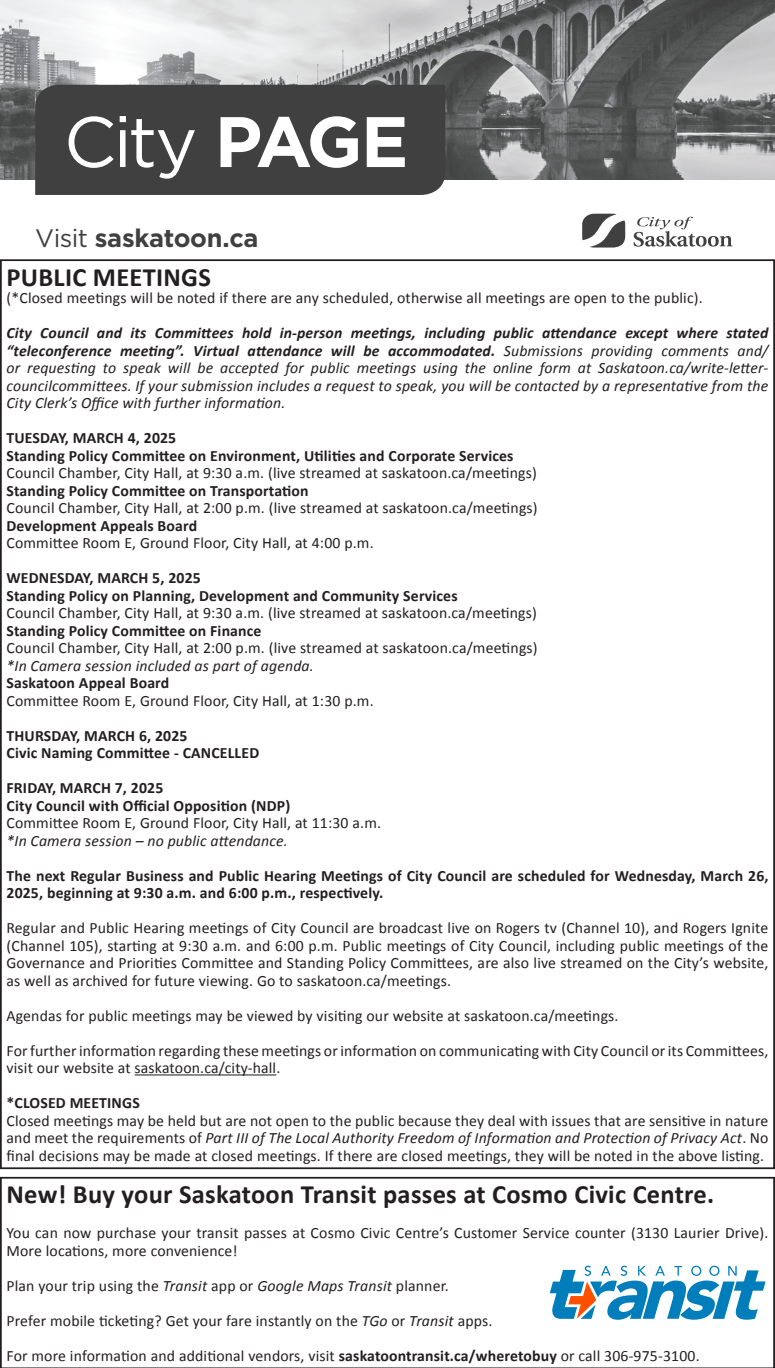
<style>
.page{position:relative;width:775px;height:1368px;background:#fff}
.page>*{position:absolute;margin:0;border:0;box-sizing:border-box;transform-origin:0 0}
.t1{font:71.23px "Gotham";color:#fff}
.t2{font:700 26.43px "Calibri";letter-spacing:.01em;color:#231f20}
.t3{font:700 25.38px "Gotham";letter-spacing:-.01em;color:#3f403f}
.t4{font:15.75px/17.5px "Calibri";letter-spacing:.01em;color:#231f20;text-align:justify}
.t5{font:700 15.75px/17.5px "Calibri";letter-spacing:.01em;color:#231f20}
.t6{font:italic 15.75px/17.5px "Calibri";letter-spacing:.01em;color:#231f20;text-align:justify}
.s1{font-weight:700}
.s2{font-weight:400}
.s3{font-style:italic}
</style>
<div class="page">
<img style="left:0;top:0;width:774px;height:180px">
<svg style="left:582px;top:214px;width:43px;height:34px"></svg>
<svg style="left:633px;top:217px;width:99px;height:30px"></svg>
<div style="left:35px;top:85px;width:410px;height:110px;background:#3f403f"></div>
<hr style="left:134px;top:1074px;width:142px;height:1px;background:#231f20">
<svg style="left:0;top:1177px;width:774px;height:191px"></svg>
<svg style="left:549px;top:1266px;width:216px;height:54px"></svg>
<svg style="left:774px;top:804px;width:1px;height:246px"></svg>
<p class="t1" style="left:64px;top:96px;width:346px">City <span class="s1">PAGE</span></p>
<p class="t3" style="left:35px;top:221px;width:225px"><span class="s2">Visit</span> saskatoon.ca</p>
<p class="t2" style="left:7px;top:258px;width:206px">PUBLIC MEETINGS</p>
<p class="t4" style="left:7px;top:289px;width:697px">(*Closed meetings will be noted if there are any scheduled, otherwise all meetings are open to the public).</p>
<p class="t6" style="left:7px;top:324px;width:763px"><span class="s1">City Council and its Committees hold in-person meetings, including public attendance except where stated “teleconference meeting”. Virtual attendance will be accommodated.</span> Submissions providing comments and/ or requesting to speak will be accepted for public meetings using the online form at Saskatoon.ca/write-letter&shy;councilcommittees. If your submission includes a request to speak, you will be contacted by a representative from the City Clerk’s Office with further information.</p>
<p class="t5" style="left:7px;top:429px;width:171px">TUESDAY, MARCH 4, 2025</p>
<p class="t5" style="left:7px;top:446px;width:508px">Standing Policy Committee on Environment, Utilities and Corporate Services</p>
<p class="t4" style="left:7px;top:464px;width:531px">Council Chamber, City Hall, at 9:30 a.m. (live streamed at saskatoon.ca/meetings)</p>
<p class="t5" style="left:7px;top:481px;width:303px">Standing Policy Committee on Transportation</p>
<p class="t4" style="left:7px;top:499px;width:532px">Council Chamber, City Hall, at 2:00 p.m. (live streamed at saskatoon.ca/meetings)</p>
<p class="t5" style="left:7px;top:516px;width:192px">Development Appeals Board</p>
<p class="t4" style="left:7px;top:534px;width:368px">Committee Room E, Ground Floor, City Hall, at 4:00 p.m.</p>
<p class="t5" style="left:7px;top:569px;width:196px">WEDNESDAY, MARCH 5, 2025</p>
<p class="t5" style="left:7px;top:586px;width:452px">Standing Policy on Planning, Development and Community Services</p>
<p class="t4" style="left:7px;top:604px;width:531px">Council Chamber, City Hall, at 9:30 a.m. (live streamed at saskatoon.ca/meetings)</p>
<p class="t5" style="left:7px;top:621px;width:256px">Standing Policy Committee on Finance</p>
<p class="t4" style="left:7px;top:639px;width:532px">Council Chamber, City Hall, at 2:00 p.m. (live streamed at saskatoon.ca/meetings)</p>
<p class="t6" style="left:7px;top:656px;width:309px">*In Camera session included as part of agenda.</p>
<p class="t5" style="left:7px;top:674px;width:164px">Saskatoon Appeal Board</p>
<p class="t4" style="left:7px;top:691px;width:368px">Committee Room E, Ground Floor, City Hall, at 1:30 p.m.</p>
<p class="t5" style="left:7px;top:726px;width:182px">THURSDAY, MARCH 6, 2025</p>
<p class="t5" style="left:7px;top:744px;width:254px">Civic Naming Committee - CANCELLED</p>
<p class="t5" style="left:7px;top:779px;width:158px">FRIDAY, MARCH 7, 2025</p>
<p class="t5" style="left:7px;top:796px;width:285px">City Council with Official Opposition (NDP)</p>
<p class="t4" style="left:7px;top:814px;width:376px">Committee Room E, Ground Floor, City Hall, at 11:30 a.m.</p>
<p class="t6" style="left:7px;top:831px;width:282px">*In Camera session – no public attendance.</p>
<p class="t5" style="left:7px;top:866px;width:763px">The next Regular Business and Public Hearing Meetings of City Council are scheduled for Wednesday, March 26,<br>2025, beginning at 9:30 a.m. and 6:00 p.m., respectively.</p>
<p class="t4" style="left:7px;top:919px;width:762px">Regular and Public Hearing meetings of City Council are broadcast live on Rogers tv (Channel 10), and Rogers Ignite (Channel 105), starting at 9:30 a.m. and 6:00 p.m. Public meetings of City Council, including public meetings of the Governance and Priorities Committee and Standing Policy Committees, are also live streamed on the City’s website, as well as archived for future viewing. Go to saskatoon.ca/meetings.</p>
<p class="t4" style="left:7px;top:1006px;width:613px">Agendas for public meetings may be viewed by visiting our website at saskatoon.ca/meetings.</p>
<p class="t4" style="left:7px;top:1041px;width:762px">For further information regarding these meetings or information on communicating with City Council or its Committees, visit our website at saskatoon.ca/city-hall.</p>
<p class="t5" style="left:7px;top:1094px;width:135px">*CLOSED MEETINGS</p>
<p class="t4" style="left:7px;top:1111px;width:763px">Closed meetings may be held but are not open to the public because they deal with issues that are sensitive in nature and meet the requirements of <span class="s3">Part III of The Local Authority Freedom of Information and Protection of Privacy Act</span>. No final decisions may be made at closed meetings. If there are closed meetings, they will be noted in the above listing.</p>
<p class="t2" style="left:7px;top:1176px;width:708px">New! Buy your Saskatoon Transit passes at Cosmo Civic Centre.</p>
<p class="t4" style="left:7px;top:1224px;width:763px">You can now purchase your transit passes at Cosmo Civic Centre’s Customer Service counter (3130 Laurier Drive).<br>More locations, more convenience!</p>
<p class="t4" style="left:7px;top:1276px;width:443px">Plan your trip using the <span class="s3">Transit</span> app or <span class="s3">Google Maps Transit</span> planner.</p>
<p class="t4" style="left:7px;top:1311px;width:487px">Prefer mobile ticketing? Get your fare instantly on the <span class="s3">TGo</span> or <span class="s3">Transit</span> apps.</p>
<p class="t4" style="left:7px;top:1346px;width:694px">For more information and additional vendors, visit <span class="s1">saskatoontransit.ca/wheretobuy</span> or call 306-975-3100.</p>
</div>
